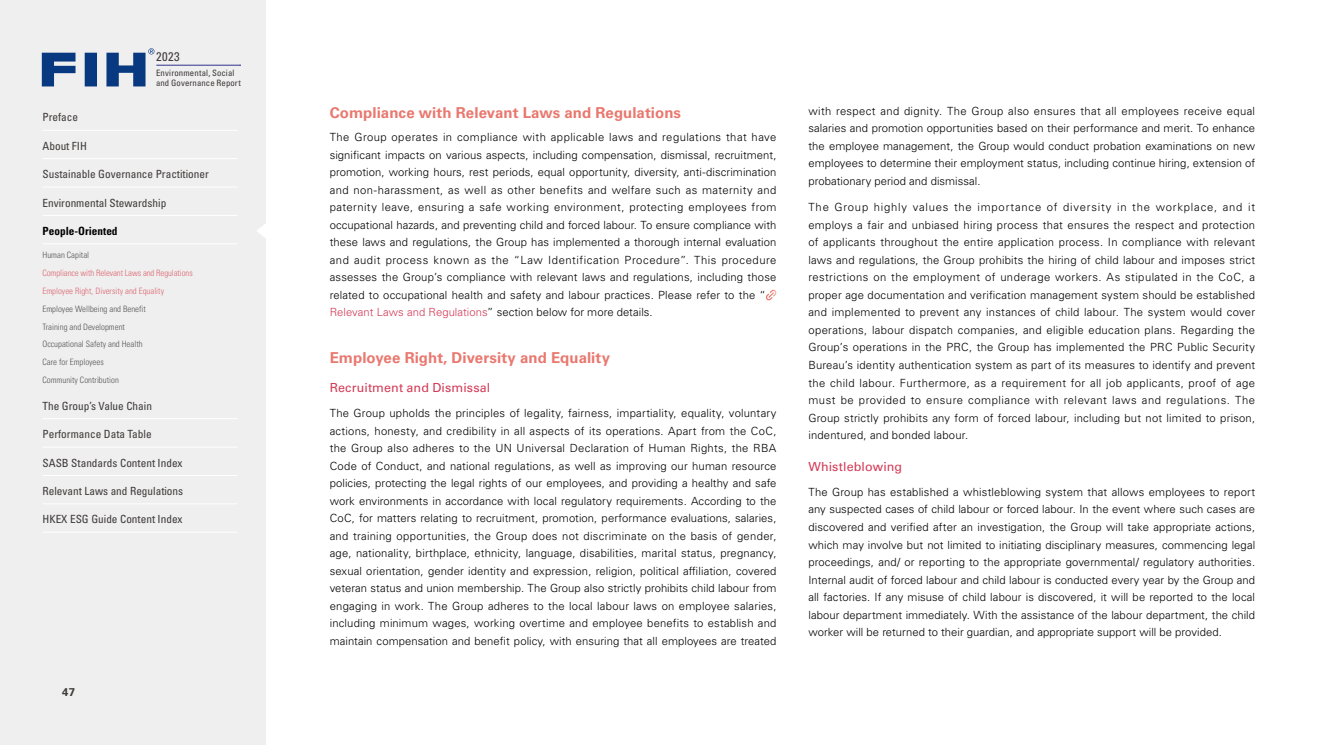
<style>
.page{position:relative;width:1319px;height:745px;background:#fff}
.page>*{position:absolute;margin:0;border:0;box-sizing:border-box;transform-origin:0 0}
.t1{font:700 15px "Univers LT Pro 65";letter-spacing:.005em;color:#e9786f}
.t2{font:12.5px "Univers LT Pro 55 Roman";letter-spacing:.005em;color:#d33a57}
.t3{font:condensed 12.5px "Univers LT Pro";color:#3e3a39}
.t4{font:300 11.25px/17.5px "Univers LT Pro 45";letter-spacing:.01em;color:#000;text-align:justify}
.t5{font:condensed 11.25px "Univers LT Pro";color:#3e3a39}
.t6{font:700 condensed 11.25px "Univers LT Pro";color:#000}
.t7{font:700 11.25px "Univers LT Pro 65";color:#3e3a39}
.t8{font:300 condensed 8.75px "Univers LT Pro";color:#595757}
.t9{font:300 condensed 8.75px "Univers LT Pro";letter-spacing:-.01em;color:#db6872}
.t10{font:condensed 8.75px/10.5px "Univers LT Pro";letter-spacing:.01em;color:#3e3a39}
.s1{color:#d33a57}
</style>
<div class="page">
<svg style="left:766px;top:289px;width:11px;height:12px"></svg>
<div style="left:0;top:0;width:266px;height:744px;background:#efefef"></div>
<hr style="left:43px;top:130px;width:194px;height:1px;background:#fff">
<hr style="left:43px;top:187px;width:194px;height:1px;background:#fff">
<hr style="left:43px;top:215px;width:194px;height:1px;background:#fff">
<hr style="left:43px;top:158px;width:194px;height:1px;background:#fff">
<hr style="left:156px;top:65px;width:84px;height:1px;background:#2f318e">
<svg style="left:42px;top:48px;width:112px;height:38px"></svg>
<hr style="left:43px;top:243px;width:194px;height:1px;background:#fff">
<svg style="left:257px;top:224px;width:9px;height:14px"></svg>
<hr style="left:43px;top:531px;width:194px;height:1px;background:#fff">
<hr style="left:43px;top:503px;width:194px;height:1px;background:#fff">
<hr style="left:43px;top:475px;width:194px;height:1px;background:#fff">
<hr style="left:43px;top:446px;width:194px;height:1px;background:#fff">
<hr style="left:43px;top:418px;width:194px;height:1px;background:#fff">
<p class="t3" style="left:156px;top:49px;width:25px">2023</p>
<p class="t5" style="left:43px;top:110px;width:37px">Preface</p>
<p class="t5" style="left:43px;top:139px;width:46px">About FIH</p>
<p class="t10" style="left:156px;top:67px;width:86px">Environmental, Social and Governance Report</p>
<p class="t5" style="left:43px;top:167px;width:168px">Sustainable Governance Practitioner</p>
<p class="t5" style="left:43px;top:195px;width:125px">Environmental Stewardship</p>
<p class="t6" style="left:43px;top:224px;width:77px">People-Oriented</p>
<p class="t8" style="left:43px;top:249px;width:48px">Human Capital</p>
<p class="t9" style="left:43px;top:267px;width:152px">Compliance with Relevant Laws and Regulations</p>
<p class="t9" style="left:43px;top:285px;width:123px">Employee Right, Diversity and Equality</p>
<p class="t8" style="left:43px;top:302px;width:105px">Employee Wellbeing and Benefit</p>
<p class="t8" style="left:43px;top:320px;width:84px">Training and Development</p>
<p class="t8" style="left:43px;top:338px;width:102px">Occupational Safety and Health</p>
<p class="t8" style="left:43px;top:356px;width:63px">Care for Employees</p>
<p class="t8" style="left:43px;top:373px;width:78px">Community Contribution</p>
<p class="t5" style="left:43px;top:398px;width:111px">The Group’s Value Chain</p>
<p class="t5" style="left:43px;top:427px;width:111px">Performance Data Table</p>
<p class="t5" style="left:43px;top:455px;width:142px">SASB Standards Content Index</p>
<p class="t5" style="left:43px;top:483px;width:142px">Relevant Laws and Regulations</p>
<p class="t5" style="left:43px;top:512px;width:142px">HKEX ESG Guide Content Index</p>
<p class="t7" style="left:62px;top:683px;width:15px">47</p>
<h1 class="t1" style="left:330px;top:102px;width:353px">Compliance with Relevant Laws and Regulations</h1>
<p class="t4" style="left:330px;top:128px;width:448px;text-align:left">The Group operates in compliance with applicable laws and regulations that have significant impacts on various aspects, including compensation, dismissal, recruitment, promotion, working hours, rest periods, equal opportunity, diversity, anti-discrimination and non-harassment, as well as other benefits and welfare such as maternity and paternity leave, ensuring a safe working environment, protecting employees from occupational hazards, and preventing child and forced labour. To ensure compliance with these laws and regulations, the Group has implemented a thorough internal evaluation and audit process known as the “Law Identification Procedure”. This procedure assesses the Group’s compliance with relevant laws and regulations, including those related to occupational health and safety and labour practices. Please refer to the “ <span class="s1">Relevant Laws and Regulations</span>” section below for more details.</p>
<h1 class="t1" style="left:330px;top:347px;width:282px">Employee Right, Diversity and Equality</h1>
<p class="t2" style="left:330px;top:378px;width:162px">Recruitment and Dismissal</p>
<p class="t4" style="left:330px;top:404px;width:448px">The Group upholds the principles of legality, fairness, impartiality, equality, voluntary actions, honesty, and credibility in all aspects of its operations. Apart from the CoC, the Group also adheres to the UN Universal Declaration of Human Rights, the RBA Code of Conduct, and national regulations, as well as improving our human resource policies, protecting the legal rights of our employees, and providing a healthy and safe work environments in accordance with local regulatory requirements. According to the CoC, for matters relating to recruitment, promotion, performance evaluations, salaries, and training opportunities, the Group does not discriminate on the basis of gender, age, nationality, birthplace, ethnicity, language, disabilities, marital status, pregnancy, sexual orientation, gender identity and expression, religion, political affiliation, covered veteran status and union membership. The Group also strictly prohibits child labour from engaging in work. The Group adheres to the local labour laws on employee salaries, including minimum wages, working overtime and employee benefits to establish and maintain compensation and benefit policy, with ensuring that all employees are treated</p>
<p class="t4" style="left:808px;top:102px;width:448px">with respect and dignity. The Group also ensures that all employees receive equal salaries and promotion opportunities based on their performance and merit. To enhance the employee management, the Group would conduct probation examinations on new employees to determine their employment status, including continue hiring, extension of probationary period and dismissal.</p>
<p class="t4" style="left:808px;top:198px;width:448px">The Group highly values the importance of diversity in the workplace, and it employs a fair and unbiased hiring process that ensures the respect and protection of applicants throughout the entire application process. In compliance with relevant laws and regulations, the Group prohibits the hiring of child labour and imposes strict restrictions on the employment of underage workers. As stipulated in the CoC, a proper age documentation and verification management system should be established and implemented to prevent any instances of child labour. The system would cover operations, labour dispatch companies, and eligible education plans. Regarding the Group’s operations in the PRC, the Group has implemented the PRC Public Security Bureau’s identity authentication system as part of its measures to identify and prevent the child labour. Furthermore, as a requirement for all job applicants, proof of age must be provided to ensure compliance with relevant laws and regulations. The Group strictly prohibits any form of forced labour, including but not limited to prison, indentured, and bonded labour.</p>
<p class="t2" style="left:808px;top:457px;width:95px">Whistleblowing</p>
<p class="t4" style="left:808px;top:482px;width:448px">The Group has established a whistleblowing system that allows employees to report any suspected cases of child labour or forced labour. In the event where such cases are discovered and verified after an investigation, the Group will take appropriate actions, which may involve but not limited to initiating disciplinary measures, commencing legal proceedings, and/ or reporting to the appropriate governmental/ regulatory authorities.<br>Internal audit of forced labour and child labour is conducted every year by the Group and all factories. If any misuse of child labour is discovered, it will be reported to the local labour department immediately. With the assistance of the labour department, the child worker will be returned to their guardian, and appropriate support will be provided.</p>
</div>
